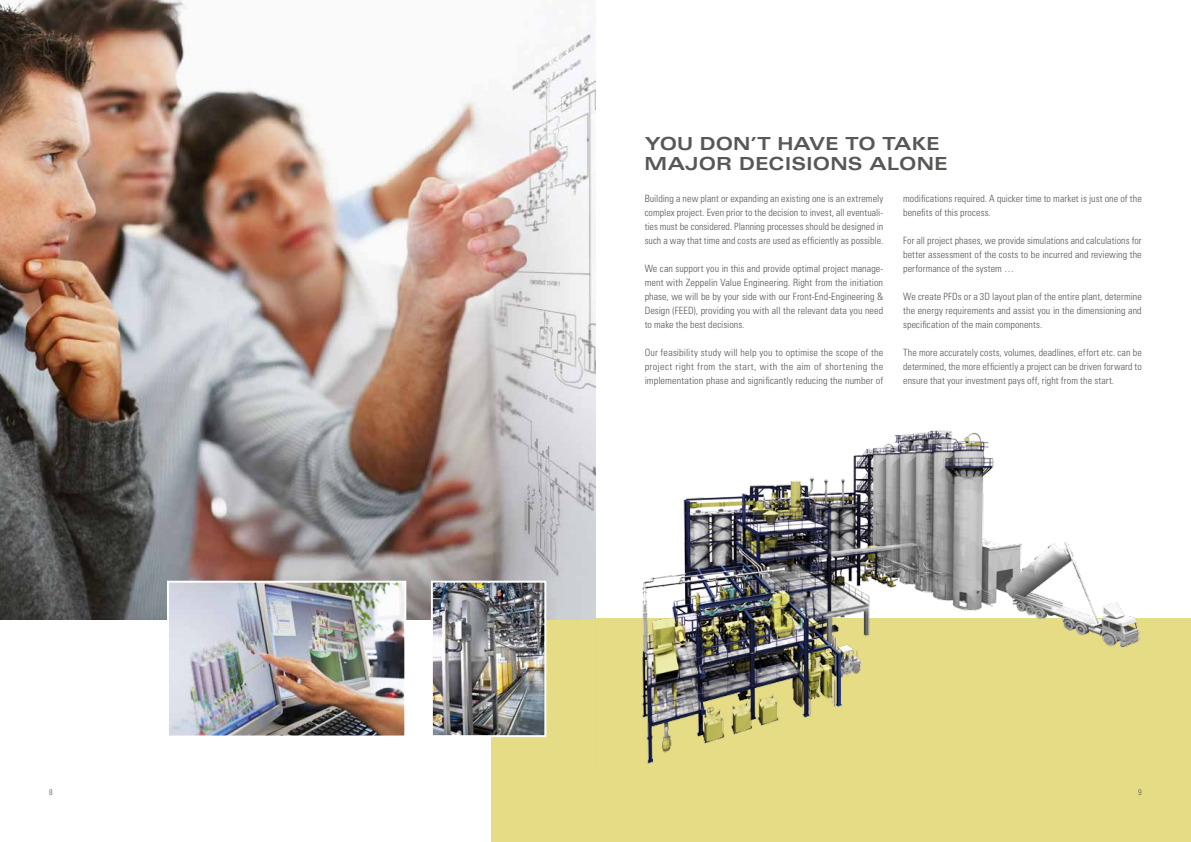
<style>
.page{position:relative;width:1191px;height:842px;background:#fff}
.page>*{position:absolute;margin:0;border:0;box-sizing:border-box;transform-origin:0 0}
.t1{font:700 expanded 18px/20px "Univers LT Std";letter-spacing:.005em;color:#575756}
.t2{font:300 condensed 10px/14px "Univers LT Std";letter-spacing:.01em;color:#575756;text-align:justify}
.t3{font:300 condensed 8px "Univers LT Std";color:#575756}
</style>
<div class="page">
<div style="left:491px;top:618px;width:700px;height:224px;background:#e6dc85"></div>
<img style="left:0;top:0;width:595px;height:620px">
<img style="left:170px;top:584px;width:233px;height:150px">
<div style="left:167px;top:581px;width:239px;height:156px;border:2px solid #fff"></div>
<img style="left:595px;top:413px;width:545px;height:351px">
<img style="left:434px;top:584px;width:109px;height:150px">
<div style="left:431px;top:581px;width:115px;height:156px;border:2px solid #fff"></div>
<h1 class="t1" style="left:644px;top:134px;width:304px">YOU DON’T HAVE TO TAKE<br>MAJOR DECISIONS ALONE</h1>
<p class="t2" style="left:644px;top:191px;width:240px">Building a new plant or expanding an existing one is an extremely complex project. Even prior to the decision to invest, all eventuali&shy;ties must be considered. Planning processes should be designed in such a way that time and costs are used as efficiently as possible.</p>
<p class="t2" style="left:644px;top:261px;width:240px">We can support you in this and provide optimal project manage&shy;ment with Zeppelin Value Engineering. Right from the initiation phase, we will be by your side with our Front-End-Engineering &amp; Design (FEED), providing you with all the relevant data you need to make the best decisions.</p>
<p class="t2" style="left:644px;top:345px;width:240px">Our feasibility study will help you to optimise the scope of the project right from the start, with the aim of shortening the implementation phase and significantly reducing the number of</p>
<p class="t2" style="left:903px;top:191px;width:240px">modifications required. A quicker time to market is just one of the benefits of this process.</p>
<p class="t2" style="left:903px;top:233px;width:240px">For all project phases, we provide simulations and calculations for better assessment of the costs to be incurred and reviewing the performance of the system …</p>
<p class="t2" style="left:903px;top:289px;width:240px">We create PFDs or a 3D layout plan of the entire plant, determine the energy requirements and assist you in the dimensioning and specification of the main components.</p>
<p class="t2" style="left:903px;top:345px;width:240px">The more accurately costs, volumes, deadlines, effort etc. can be determined, the more efficiently a project can be driven forward to ensure that your investment pays off, right from the start.</p>
<p class="t3" style="left:49px;top:788px;width:5px">8</p>
<p class="t3" style="left:1138px;top:788px;width:5px">9</p>
</div>
